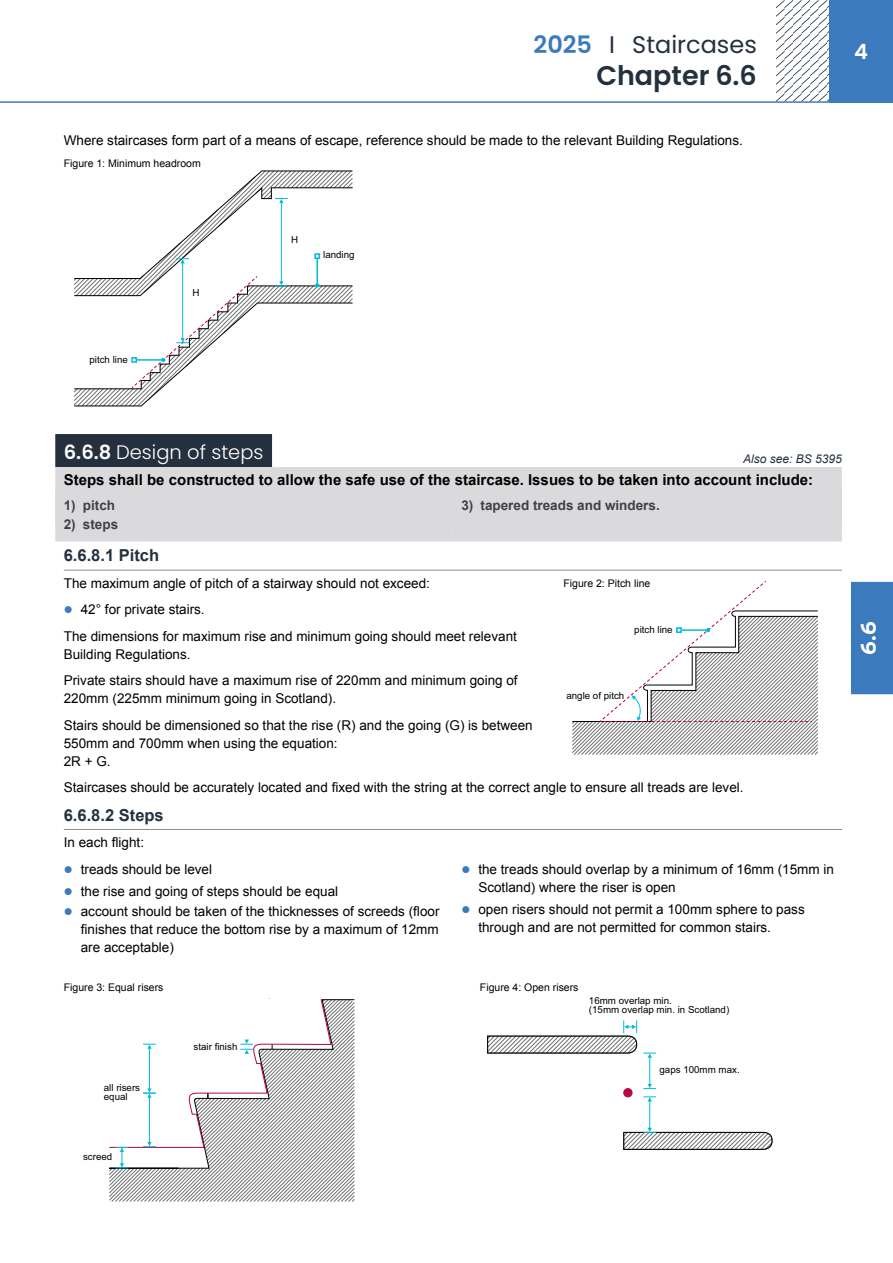
<style>
.page{position:relative;width:893px;height:1263px;background:#fff}
.page>*{position:absolute;margin:0;border:0;box-sizing:border-box;transform-origin:0 0}
.t1{font:600 27px "Poppins";color:#25303f}
.t2{font:24px "Poppins";color:#25303f}
.t3{font:700 21px "Interstate";color:#fff}
.t4{font:600 21px "Poppins";color:#fff}
.t5{font:300 19.5px "Poppins";color:#fff}
.t6{font:700 16.5px "Arial";color:#25303f}
.t7{font:700 15px "Arial";color:#000}
.t8{font:13.5px/18px "Arial";color:#000}
.t9{font:700 13.5px "Arial";color:#414042}
.t10{font:italic 12px "Arial";color:#25303f}
.t11{font:10.5px "Arial";color:#000}
.t12{font:9.75px/9.8px "Arial";color:#000}
.s1{font-weight:600;color:#3c7abe}
.s2{font-weight:600}
</style>
<div class="page">
<svg style="left:776px;top:0;width:53px;height:101px"></svg>
<div style="left:829px;top:0;width:64px;height:102px;background:#3c7abe"></div>
<hr style="left:0;top:101px;width:893px;height:2px;background:#3c7abe">
<div style="left:851px;top:581px;width:42px;height:114px;background:#3c7abe"></div>
<div style="left:55px;top:434px;width:217px;height:33px;background:#25303f"></div>
<div style="left:55px;top:467px;width:787px;height:44px;background:#dad9dc"></div>
<svg style="left:74px;top:170px;width:279px;height:237px"></svg>
<hr style="left:182px;top:262px;width:1px;height:78px;background:#00bcda">
<svg style="left:131px;top:275px;width:127px;height:114px"></svg>
<svg style="left:176px;top:258px;width:13px;height:5px"></svg>
<hr style="left:281px;top:202px;width:1px;height:81px;background:#00bcda">
<svg style="left:275px;top:281px;width:13px;height:5px"></svg>
<svg style="left:275px;top:198px;width:13px;height:5px"></svg>
<hr style="left:316px;top:258px;width:2px;height:27px;background:#00bcda">
<svg style="left:315px;top:283px;width:4px;height:4px"></svg>
<svg style="left:314px;top:253px;width:6px;height:6px"></svg>
<div style="left:55px;top:508px;width:398px;height:33px;background:#dad9dc"></div>
<div style="left:453px;top:508px;width:389px;height:33px;background:#dad9dc"></div>
<hr style="left:64px;top:570px;width:778px;height:1px;background:#8a8c8e">
<hr style="left:64px;top:829px;width:778px;height:1px;background:#8a8c8e">
<svg style="left:109px;top:1169px;width:246px;height:33px"></svg>
<svg style="left:109px;top:998px;width:246px;height:171px"></svg>
<svg style="left:487px;top:1020px;width:286px;height:130px"></svg>
<svg style="left:572px;top:581px;width:246px;height:174px"></svg>
<h2 class="t2" style="left:534px;top:31px;width:225px"><span class="s1">2025</span> I Staircases</h2>
<h1 class="t1" style="left:596px;top:60px;width:162px">Chapter 6.6</h1>
<p class="t8" style="left:64px;top:131px;width:681px">Where staircases form part of a means of escape, reference should be made to the relevant Building Regulations.</p>
<p class="t11" style="left:64px;top:157px;width:139px">Figure 1: Minimum headroom</p>
<p class="t12" style="left:89px;top:355px;width:40px">pitch line</p>
<p class="t12" style="left:192px;top:288px;width:9px">H</p>
<p class="t12" style="left:291px;top:235px;width:9px">H</p>
<p class="t12" style="left:323px;top:250px;width:33px">landing</p>
<h3 class="t4" style="left:854px;top:40px;width:15px">4</h3>
<h3 class="t5" style="left:64px;top:440px;width:201px"><span class="s2">6.6.8</span> Design of steps</h3>
<p class="t10" style="left:743px;top:451px;width:100px">Also see: BS 5395</p>
<p class="t7" style="left:64px;top:470px;width:751px">Steps shall be constructed to allow the safe use of the staircase. Issues to be taken into account include:</p>
<p class="t9" style="left:64px;top:496px;width:53px">1) pitch</p>
<p class="t9" style="left:64px;top:515px;width:56px">2) steps</p>
<p class="t9" style="left:461px;top:496px;width:200px">3) tapered treads and winders.</p>
<p class="t6" style="left:64px;top:545px;width:97px">6.6.8.1 Pitch</p>
<p class="t8" style="left:64px;top:574px;width:368px">The maximum angle of pitch of a stairway should not exceed:</p>
<p class="t8" style="left:81px;top:601px;width:125px">42° for private stairs.</p>
<p class="t8" style="left:64px;top:627px;width:455px">The dimensions for maximum rise and minimum going should meet relevant</p>
<p class="t8" style="left:64px;top:641px;width:455px;line-height:26.5px">Building Regulations.<br>Private stairs should have a maximum rise of 220mm and minimum going of</p>
<p class="t8" style="left:64px;top:685px;width:470px;line-height:26.5px">220mm (225mm minimum going in Scotland).<br>Stairs should be dimensioned so that the rise (R) and the going (G) is between</p>
<p class="t8" style="left:64px;top:734px;width:275px">550mm and 700mm when using the equation:<br>2R + G.</p>
<p class="t8" style="left:64px;top:779px;width:681px">Staircases should be accurately located and fixed with the string at the correct angle to ensure all treads are level.</p>
<p class="t6" style="left:64px;top:804px;width:101px">6.6.8.2 Steps</p>
<p class="t8" style="left:81px;top:829px;width:133px;line-height:26.5px;text-indent:-17px">In each flight:<br>treads should be level</p>
<p class="t8" style="left:81px;top:881px;width:360px;line-height:20.1px">the rise and going of steps should be equal<br>account should be taken of the thicknesses of screeds (floor</p>
<p class="t8" style="left:81px;top:920px;width:359px">finishes that reduce the bottom rise by a maximum of 12mm are acceptable)</p>
<p class="t11" style="left:563px;top:576px;width:88px">Figure 2: Pitch line</p>
<p class="t12" style="left:634px;top:625px;width:40px">pitch line</p>
<p class="t12" style="left:566px;top:691px;width:59px">angle of pitch</p>
<p class="t8" style="left:478px;top:860px;width:357px">the treads should overlap by a minimum of 16mm (15mm in<br>Scotland) where the riser is open</p>
<p class="t8" style="left:478px;top:900px;width:328px">open risers should not permit a 100mm sphere to pass through and are not permitted for common stairs.</p>
<p class="t11" style="left:64px;top:980px;width:101px">Figure 3: Equal risers</p>
<p class="t12" style="left:104px;top:1082px;width:38px">all risers equal</p>
<p class="t12" style="left:194px;top:1041px;width:45px">stair finish</p>
<p class="t11" style="left:480px;top:980px;width:100px">Figure 4: Open risers</p>
<p class="t12" style="left:589px;top:995px;width:142px">16mm overlap min.<br>(15mm overlap min. in Scotland)</p>
<p class="t12" style="left:659px;top:1065px;width:82px">gaps 100mm max.</p>
<h3 class="t3" style="left:857px;top:655px;width:35px;rotate:-90deg">6.6</h3>
<p class="t12" style="left:83px;top:1152px;width:31px">screed</p>
</div>
